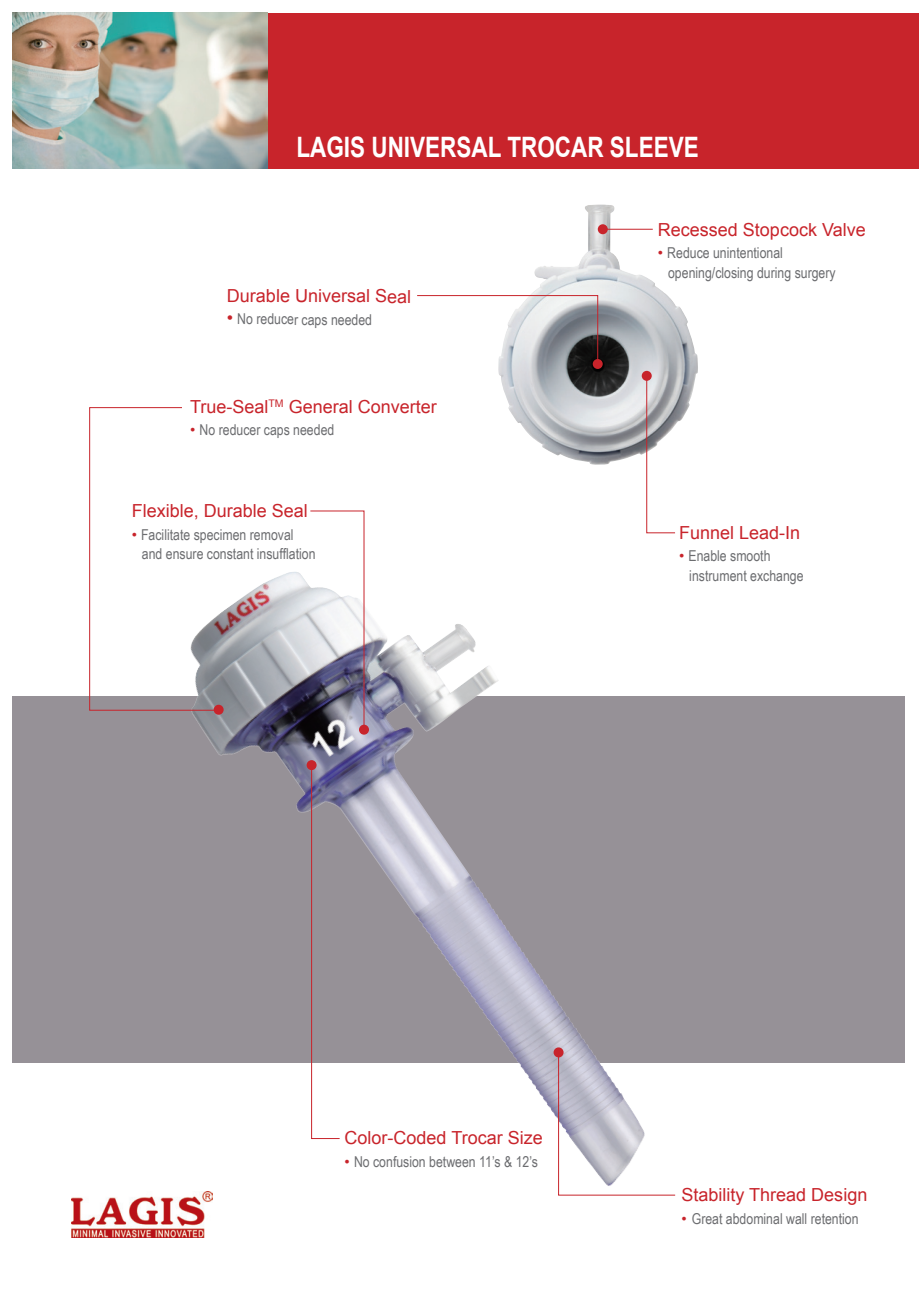
<style>
.page{position:relative;width:919px;height:1289px;background:#fff}
.page>*{position:absolute;margin:0;border:0;box-sizing:border-box;transform-origin:0 0}
.t1{font:700 28.2px "Arial";color:#fff;scale:.8 1}
.t2{font:18px "Arial";color:#c8242b}
.t3{font:15px/19.5px "Arial Narrow";color:#6c6d70}
.s1{font-family:"Arial";font-size:18px;color:#c8242b}
.s2{font-family:"Arial";color:#c8242b}
</style>
<div class="page">
<div style="left:13px;top:696px;width:892px;height:366px;background:#969197"></div>
<div style="left:264px;top:13px;width:654px;height:155px;background:#c8242b"></div>
<img style="left:13px;top:13px;width:254px;height:156px">
<img style="left:189px;top:572px;width:403px;height:546px">
<img style="left:498px;top:204px;width:200px;height:261px">
<img style="left:72px;top:1191px;width:140px;height:46px">
<div style="left:597px;top:224px;width:10px;height:10px;background:#c8242b;border-radius:50%"></div>
<svg style="left:641px;top:371px;width:10px;height:10px"></svg>
<div style="left:592px;top:359px;width:10px;height:10px;background:#c8242b;border-radius:50%"></div>
<svg style="left:553px;top:1047px;width:10px;height:10px"></svg>
<hr style="left:604px;top:229px;width:48px;height:1px;background:#c8242b">
<svg style="left:646px;top:375px;width:29px;height:158px"></svg>
<div style="left:214px;top:704px;width:10px;height:10px;background:#c8242b;border-radius:50%"></div>
<div style="left:359px;top:724px;width:10px;height:10px;background:#c8242b;border-radius:50%"></div>
<div style="left:306px;top:760px;width:10px;height:10px;background:#c8242b;border-radius:50%"></div>
<svg style="left:311px;top:764px;width:29px;height:375px"></svg>
<svg style="left:309px;top:510px;width:56px;height:218px"></svg>
<svg style="left:89px;top:407px;width:130px;height:304px"></svg>
<svg style="left:417px;top:295px;width:181px;height:70px"></svg>
<svg style="left:557px;top:1051px;width:118px;height:144px"></svg>
<h1 class="t1" style="left:296px;top:128px;width:504px">LAGIS UNIVERSAL TROCAR SLEEVE</h1>
<p class="t2" style="left:227px;top:284px;width:186px">Durable Universal Seal</p>
<p class="t3" style="left:227px;top:309px;width:147px"><span class="s1">•</span> No reducer caps needed</p>
<p class="t2" style="left:190px;top:395px;width:248px">True-Seal<sup>TM</sup> General Converter</p>
<p class="t3" style="left:190px;top:420px;width:146px"><span class="s2">•</span> No reducer caps needed</p>
<p class="t2" style="left:132px;top:499px;width:178px">Flexible, Durable Seal</p>
<p class="t3" style="left:142px;top:524px;width:175px;text-indent:-10px"><span class="s2">•</span> Facilitate specimen removal and ensure constant insufflation</p>
<p class="t2" style="left:657px;top:217px;width:209px">Recessed Stopcock Valve</p>
<p class="t3" style="left:668px;top:242px;width:169px;text-indent:-10px"><span class="s2">•</span> Reduce unintentional opening/closing during surgery</p>
<p class="t2" style="left:679px;top:520px;width:123px">Funnel Lead-In</p>
<p class="t3" style="left:689px;top:545px;width:116px;text-indent:-10px"><span class="s2">•</span> Enable smooth instrument exchange</p>
<p class="t2" style="left:344px;top:1125px;width:200px">Color-Coded Trocar Size</p>
<p class="t3" style="left:344px;top:1150px;width:195px"><span class="s2">•</span> No confusion between 11’s &amp; 12’s</p>
<p class="t2" style="left:681px;top:1182px;width:187px">Stability Thread Design</p>
<p class="t3" style="left:681px;top:1207px;width:179px"><span class="s2">•</span> Great abdominal wall retention</p>
</div>
